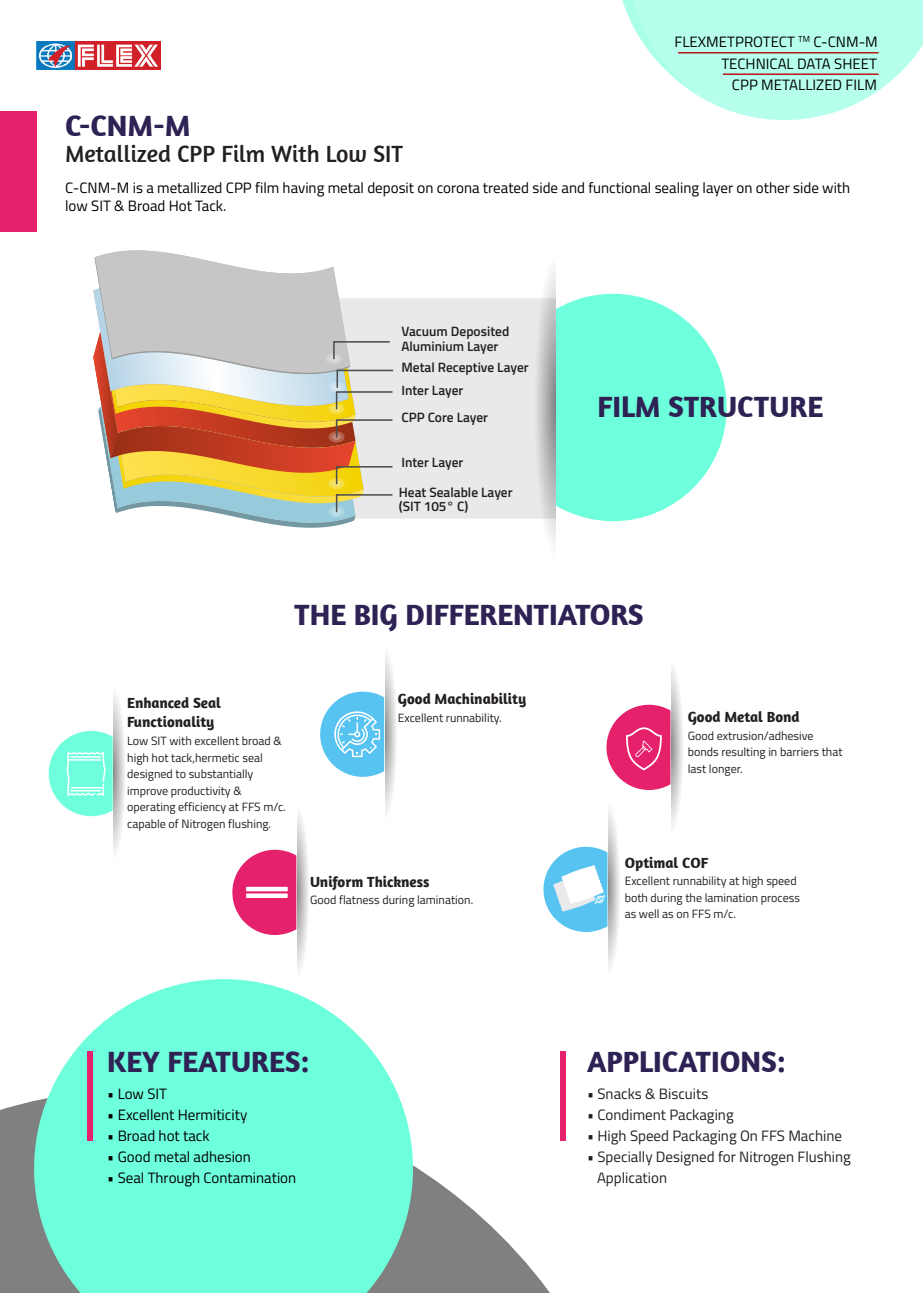
<style>
.page{position:relative;width:923px;height:1293px;background:#fff}
.page>*{position:absolute;margin:0;border:0;box-sizing:border-box;transform-origin:0 0}
.t1{font:700 30px "Amaranth";color:#2e2254}
.t2{font:24px "Amaranth";color:#231f20}
.t3{font:15px/21.9px "Titillium Web";color:#000;text-align:right}
.t4{font:15px/18px "Titillium Web";color:#010000}
.t5{font:15px/21px "Titillium Web";color:#231f20}
.t6{font:700 15px/19px "Amaranth";color:#231f20}
.t7{font:600 13.5px/14.7px "Titillium Web";color:#231f20}
.t8{font:12px/16.5px "Titillium Web";color:#231f20}
</style>
<div class="page">
<div style="left:395px;top:298px;width:137px;height:221px;background:#e9e9e9"></div>
<svg style="left:622px;top:0;width:301px;height:120px"></svg>
<svg style="left:0;top:1088px;width:566px;height:205px"></svg>
<div style="left:0;top:111px;width:36px;height:121px;background:#e6216c"></div>
<svg style="left:34px;top:979px;width:379px;height:314px;background:#80fadd"></svg>
<div style="left:560px;top:1051px;width:5px;height:90px;background:#e6216c"></div>
<div style="left:87px;top:1051px;width:6px;height:90px;background:#e6216c"></div>
<svg style="left:526px;top:223px;width:61px;height:366px"></svg>
<div style="left:556px;top:257px;width:92px;height:302px;background:#fff"></div>
<svg style="left:556px;top:294px;width:171px;height:227px;background:#82ffe0"></svg>
<hr style="left:678px;top:52px;width:200px;height:2px;background:#ba1818">
<img style="left:36px;top:42px;width:124px;height:28px">
<svg style="left:93px;top:250px;width:302px;height:278px"></svg>
<svg style="left:278px;top:786px;width:36px;height:211px"></svg>
<div style="left:243px;top:806px;width:53px;height:174px;background:#fff"></div>
<svg style="left:95px;top:667px;width:35px;height:211px"></svg>
<div style="left:60px;top:687px;width:53px;height:174px;background:#fff"></div>
<svg style="left:652px;top:641px;width:36px;height:211px"></svg>
<div style="left:617px;top:661px;width:53px;height:174px;background:#fff"></div>
<svg style="left:366px;top:628px;width:35px;height:211px"></svg>
<div style="left:331px;top:647px;width:53px;height:174px;background:#fff"></div>
<svg style="left:589px;top:783px;width:36px;height:211px"></svg>
<div style="left:554px;top:803px;width:53px;height:174px;background:#fff"></div>
<svg style="left:543px;top:847px;width:64px;height:85px"></svg>
<svg style="left:320px;top:692px;width:64px;height:85px"></svg>
<img style="left:548px;top:858px;width:59px;height:63px">
<svg style="left:606px;top:705px;width:64px;height:85px"></svg>
<svg style="left:232px;top:850px;width:64px;height:85px"></svg>
<svg style="left:49px;top:731px;width:64px;height:85px"></svg>
<hr style="left:70px;top:790px;width:31px;height:1px;background:#fff">
<hr style="left:723px;top:73px;width:155px;height:2px;background:#ba1818">
<p class="t3" style="left:675px;top:30px;width:205px">FLEXMETPROTECT <sup>TM</sup> C-CNM-M<br>TECHNICAL DATA SHEET</p>
<p class="t3" style="left:732px;top:73px;width:147px">CPP METALLIZED FILM</p>
<h1 class="t1" style="left:65px;top:107px;width:127px">C-CNM-M</h1>
<h2 class="t2" style="left:65px;top:139px;width:340px">Metallized CPP Film With Low SIT</h2>
<p class="t4" style="left:65px;top:178px;width:787px">C-CNM-M is a metallized CPP film having metal deposit on corona treated side and functional sealing layer on other side with low SIT &amp; Broad Hot Tack.</p>
<p class="t7" style="left:401px;top:323px;width:109px">Vacuum Deposited<br>Aluminium Layer</p>
<p class="t7" style="left:401px;top:355px;width:129px;line-height:23.2px">Metal Receptive Layer<br>Inter Layer</p>
<p class="t7" style="left:401px;top:409px;width:88px">CPP Core Layer</p>
<p class="t7" style="left:401px;top:454px;width:63px">Inter Layer</p>
<p class="t7" style="left:399px;top:484px;width:115px">Heat Sealable Layer (SIT 105° C)</p>
<h1 class="t1" style="left:597px;top:387px;width:227px">FILM STRUCTURE</h1>
<h1 class="t1" style="left:294px;top:595px;width:351px">THE BIG DIFFERENTIATORS</h1>
<p class="t6" style="left:127px;top:692px;width:95px">Enhanced Seal<br>Functionality</p>
<p class="t8" style="left:127px;top:732px;width:160px">Low SIT with excellent broad &amp; high hot tack,hermetic seal designed to substantially improve productivity &amp; operating efficiency at FFS m/c. capable of Nitrogen flushing.</p>
<p class="t6" style="left:398px;top:689px;width:130px">Good Machinability</p>
<p class="t8" style="left:398px;top:709px;width:105px">Excellent runnability.</p>
<p class="t6" style="left:310px;top:871px;width:121px">Uniform Thickness</p>
<p class="t8" style="left:310px;top:891px;width:165px">Good flatness during lamination.</p>
<p class="t6" style="left:688px;top:707px;width:113px">Good Metal Bond</p>
<p class="t8" style="left:688px;top:726px;width:156px">Good extrusion/adhesive bonds resulting in barriers that last longer.</p>
<p class="t6" style="left:625px;top:852px;width:85px">Optimal COF</p>
<p class="t8" style="left:625px;top:872px;width:177px">Excellent runnability at high speed both during the lamination process as well as on FFS m/c.</p>
<h1 class="t1" style="left:107px;top:1042px;width:204px">KEY FEATURES:</h1>
<p class="t3" style="left:107px;top:1082px;width:61px">• Low SIT</p>
<p class="t3" style="left:107px;top:1103px;width:141px">• Excellent Hermiticity</p>
<p class="t3" style="left:107px;top:1124px;width:104px">• Broad hot tack</p>
<p class="t3" style="left:107px;top:1145px;width:145px">• Good metal adhesion</p>
<p class="t3" style="left:107px;top:1166px;width:190px">• Seal Through Contamination</p>
<h1 class="t1" style="left:587px;top:1042px;width:200px">APPLICATIONS:</h1>
<p class="t5" style="left:587px;top:1082px;width:123px">• Snacks &amp; Biscuits</p>
<p class="t5" style="left:587px;top:1103px;width:148px">• Condiment Packaging</p>
<p class="t5" style="left:587px;top:1124px;width:256px">• High Speed Packaging On FFS Machine</p>
<p class="t5" style="left:597px;top:1145px;width:255px;text-indent:-10px">• Specially Designed for Nitrogen Flushing<br>Application</p>
</div>
